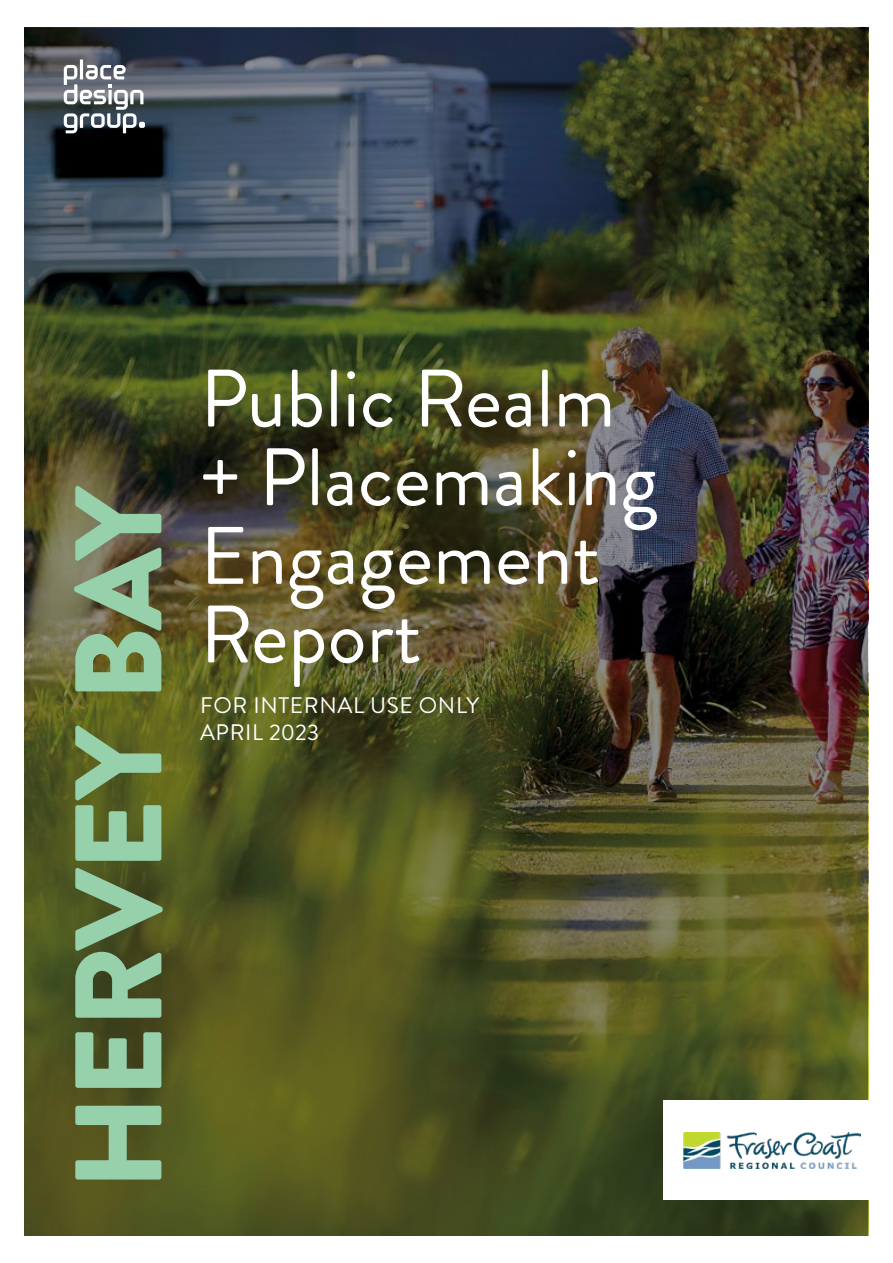
<style>
.page{position:relative;width:893px;height:1263px;background:#fff}
.page>*{position:absolute;margin:0;border:0;box-sizing:border-box;transform-origin:0 0}
.t1{font:900 123px "Brandon Grotesque";letter-spacing:-.025em;color:#96d1ac}
.t2{font:81.3px/78.6px "Brandon Grotesque";color:#fff}
.t3{font:22.5px/27px "Brandon Grotesque";letter-spacing:.03em;color:#fff}
</style>
<div class="page">
<img style="left:25px;top:28px;width:843px;height:1207px">
<div style="left:663px;top:1100px;width:230px;height:99px;background:#fff"></div>
<img style="left:684px;top:1132px;width:176px;height:37px">
<hr style="left:80px;top:59px;width:3px;height:20px;background:#fff">
<svg style="left:64px;top:65px;width:81px;height:68px"></svg>
<p class="t1" style="left:32px;top:1190px;width:708px;rotate:-90deg">HERVEY BAY</p>
<p class="t2" style="left:200px;top:360px;width:460px">Public Realm + Placemaking<br>Engagement<br>Report</p>
<p class="t3" style="left:200px;top:692px;width:281px">FOR INTERNAL USE ONLY<br>APRIL 2023</p>
</div>
